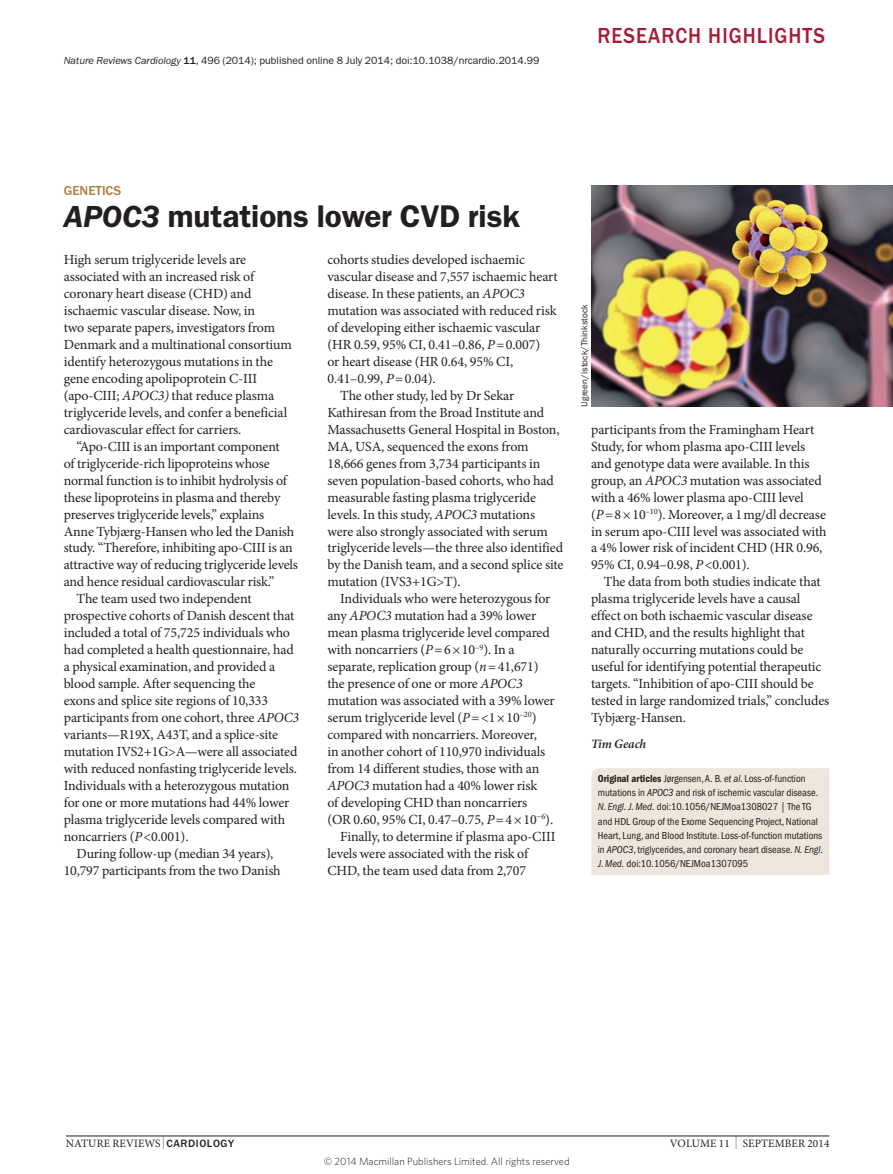
<style>
.page{position:relative;width:893px;height:1174px;background:#fff}
.page>*{position:absolute;margin:0;border:0;box-sizing:border-box;transform-origin:0 0}
.Title{font:600 31.5px "ITC Franklin Gothic Std";letter-spacing:-.005em;color:#231f20}
.t1{font:500 22.5px "ITC Franklin Gothic Std";letter-spacing:.05em;color:#a71a37;scale:.9 1}
.Body_text{font:13.95px/17px "Minion Pro";letter-spacing:-.01em;color:#231f20}
.Body_first{font:13.95px/17px "Minion Pro";letter-spacing:-.01em;color:#231f20}
.Strapline{font:500 13.5px "ITC Franklin Gothic Std";letter-spacing:-.005em;color:#af7c3a}
.Authors{font:italic 600 12.75px "Minion Pro";letter-spacing:-.01em;color:#231f20}
.t2{font:11.25px "Minion Pro Regular 2";letter-spacing:.01em;color:#231f20}
.References{font:condensed 10.5px/14.2px "ITC Franklin Gothic Std";letter-spacing:-.005em;color:#231f20}
.Citation_line{font:10.5px "ITC Franklin Gothic Std";letter-spacing:-.005em;color:#231f20}
.t3{font:300 10.5px "Whitney";color:#1d1d1b}
.Figure_credit{font:9px "ITC Franklin Gothic Std";color:#231f20}
.s1{font-style:italic}
.s2{font-weight:500}
.s3{font-family:"ITC Franklin Gothic Std Dm Cd";font-stretch:normal}
.s4{font-size:12.9px}
.s5{font-family:"ITC Franklin Gothic Std";font-weight:500;font-size:10.95px}
</style>
<div class="page">
<hr style="left:66px;top:1135px;width:763px;height:1px;background:#231f20">
<div style="left:591px;top:768px;width:238px;height:107px;background:#ece6dd"></div>
<img style="left:591px;top:186px;width:302px;height:220px">
<p class="Citation_line" style="left:64px;top:54px;width:477px"><span class="s1">Nature Reviews Cardiology</span> <span class="s2">11</span>, 496 (2014); published online 8 July 2014; doi:10.1038/nrcardio.2014.99</p>
<h2 class="t1" style="left:598px;top:22px;width:254px">RESEARCH HIGHLIGHTS</h2>
<p class="Strapline" style="left:64px;top:183px;width:59px">GENETICS</p>
<p class="Title" style="left:64px;top:197px;width:458px"><span class="s1">APOC3</span> mutations lower CVD risk</p>
<p class="Body_text" style="left:327px;top:251px;width:232px">cohorts studies developed ischaemic vascular disease and 7,557 ischaemic heart disease. In these patients, an <span class="s1">APOC3 </span>mutation was associated with reduced risk of developing either ischaemic vascular (HR 0.59, 95% CI, 0.41–0.86, <span class="s1">P</span>=0.007)<br>or heart disease (HR 0.64, 95% CI, 0.41–0.99, <span class="s1">P</span>=0.04).</p>
<p class="Body_text" style="left:327px;top:387px;width:238px;text-indent:13px">The other study, led by Dr Sekar Kathiresan from the Broad Institute and Massachusetts General Hospital in Boston, MA, USA, sequenced the exons from 18,666 genes from 3,734 participants in seven population-based cohorts, who had measurable fasting plasma triglyceride levels. In this study, <span class="s1">APOC3</span> mutations were also strongly associated with serum triglyceride levels—the three also identified by the Danish team, and a second splice site mutation (IVS3+1G&gt;T).</p>
<p class="Body_text" style="left:327px;top:590px;width:229px;text-indent:13px">Individuals who were heterozygous for any <span class="s1">APOC3</span> mutation had a 39% lower mean plasma triglyceride level compared with noncarriers (<span class="s1">P</span>=6×10<sup>–9</sup>). In a separate, replication group (<span class="s1">n</span>=41,671) the presence of one or more <span class="s1">APOC3 </span>mutation was associated with a 39% lower serum triglyceride level (<span class="s1">P</span>=&lt;1×10<sup>–20</sup>) compared with noncarriers. Moreover,<br>in another cohort of 110,970 individuals from 14 different studies, those with an <span class="s1">APOC3</span> mutation had a 40% lower risk<br>of developing CHD than noncarriers<br>(OR 0.60, 95% CI, 0.47–0.75, <span class="s1">P</span>=4×10<sup>−6</sup>).</p>
<p class="Body_text" style="left:327px;top:828px;width:229px;text-indent:13px">Finally, to determine if plasma apo-CIII levels were associated with the risk of<br>CHD, the team used data from 2,707</p>
<p class="Body_first" style="left:64px;top:251px;width:229px">High serum triglyceride levels are associated with an increased risk of coronary heart disease (CHD) and ischaemic vascular disease. Now, in<br>two separate papers, investigators from Denmark and a multinational consortium identify heterozygous mutations in the gene encoding apolipoprotein C-III (apo-CIII; <span class="s1">APOC3)</span> that reduce plasma triglyceride levels, and confer a beneficial cardiovascular effect for carriers.</p>
<p class="Body_text" style="left:64px;top:438px;width:236px;text-indent:13px">“Apo-CIII is an important component<br>of triglyceride-rich lipoproteins whose normal function is to inhibit hydrolysis of these lipoproteins in plasma and thereby preserves triglyceride levels,” explains<br>Anne Tybjærg-Hansen who led the Danish study. “Therefore, inhibiting apo-CIII is an attractive way of reducing triglyceride levels and hence residual cardiovascular risk.”</p>
<p class="Body_text" style="left:64px;top:590px;width:237px;text-indent:13px">The team used two independent prospective cohorts of Danish descent that included a total of 75,725 individuals who had completed a health questionnaire, had a physical examination, and provided a blood sample. After sequencing the<br>exons and splice site regions of 10,333 participants from one cohort, three <span class="s1">APOC3 </span>variants—R19X, A43T, and a splice-site mutation IVS2+1G&gt;A—were all associated with reduced nonfasting triglyceride levels.<br>Individuals with a heterozygous mutation for one or more mutations had 44% lower plasma triglyceride levels compared with noncarriers (<span class="s1">P</span>&lt;0.001).</p>
<p class="Body_text" style="left:64px;top:844px;width:218px;text-align:center">During follow-up (median 34 years),<br>10,797 participants from the two Danish</p>
<p class="Figure_credit" style="left:579px;top:406px;width:104px;rotate:-90deg">Ugreen/istock/Thinkstock</p>
<p class="Body_text" style="left:591px;top:421px;width:237px">participants from the Framingham Heart Study, for whom plasma apo-CIII levels and genotype data were available. In this group, an <span class="s1">APOC3</span> mutation was associated with a 46% lower plasma apo-CIII level (<span class="s1">P</span>=8×10<sup>–10</sup>). Moreover, a 1mg/dl decrease in serum apo-CIII level was associated with a 4% lower risk of incident CHD (HR 0.96, 95% CI, 0.94–0.98, <span class="s1">P</span>&lt;0.001).</p>
<p class="Body_text" style="left:591px;top:573px;width:240px;text-indent:13px">The data from both studies indicate that plasma triglyceride levels have a causal effect on both ischaemic vascular disease and CHD, and the results highlight that naturally occurring mutations could be useful for identifying potential therapeutic targets. “Inhibition of apo-CIII should be tested in large randomized trials,” concludes Tybjærg-Hansen.</p>
<p class="Authors" style="left:591px;top:735px;width:57px">Tim Geach</p>
<p class="References" style="left:598px;top:771px;width:227px"><span class="s3">Original articles</span> Jørgensen, A. B. <span class="s1">et al</span>. Loss-of-function mutations in <span class="s1">APOC3</span> and risk of ischemic vascular disease.<br><span class="s1">N. Engl. J. Med.</span> doi:10.1056/NEJMoa1308027 | The TG and HDL Group of the Exome Sequencing Project, National Heart, Lung, and Blood Institute. Loss-of-function mutations in <span class="s1">APOC3</span>, triglycerides, and coronary heart disease. <span class="s1">N. Engl.<br>J. Med.</span> doi:10.1056/NEJMoa1307095</p>
<p class="t2" style="left:66px;top:1135px;width:170px">NATURE REVIEWS <span class="s4">|</span> <span class="s5">CARDIOLOGY</span></p>
<p class="t2" style="left:670px;top:1135px;width:161px">VOLUME 11 <span class="s4">|</span> SEPTEMBER 2014</p>
<p class="t3" style="left:324px;top:1154px;width:247px">© 2014 Macmillan Publishers Limited. All rights reserved</p>
</div>
